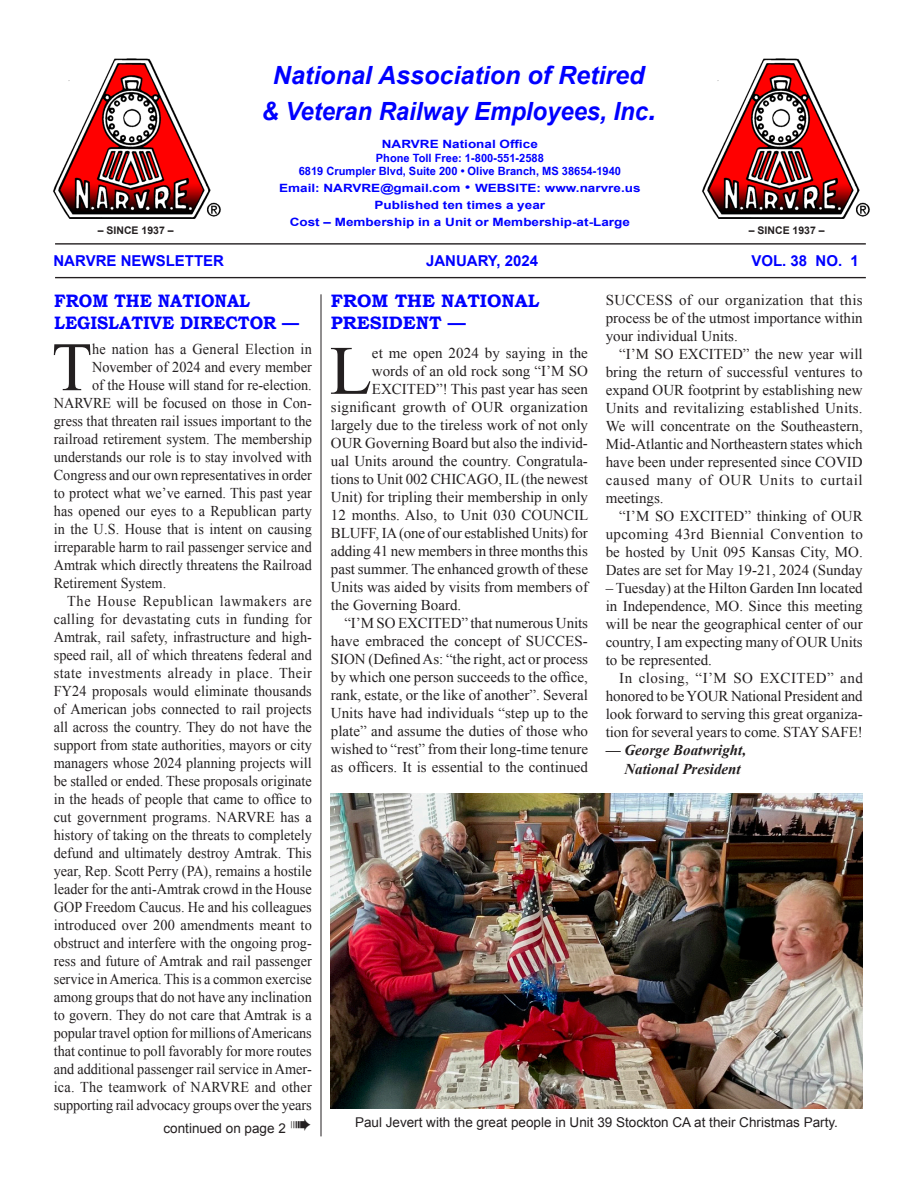
<style>
.page{position:relative;width:918px;height:1188px;background:#fff}
.page>*{position:absolute;margin:0;border:0;box-sizing:border-box;transform-origin:0 0}
.Plain_Text{font:69.3px "Times New Roman";color:#231f20;scale:.95 1}
.Plain_Text-2{font:69.3px "Times New Roman";color:#231f20}
.t1{font:italic 700 25.05px "Arial";color:#00f;scale:.95 1}
.t2{font:italic 700 25.05px "Arial";color:#00f}
.Plain_Text-3{font:700 18px "Bookman Old Style";color:#00f;scale:.94 1}
.Plain_Text-4{font:700 18px/21.6px "Bookman Old Style";color:#00f}
.Plain_Text-5{font:15px/18px "Times New Roman";color:#231f20;text-align:justify}
.Plain_Text-6{font:15px/18px "Times New Roman";color:#231f20;text-align:justify;scale:.95 1}
.t3{font:700 15px "Arial";color:#00f}
.Plain_Text-7{font:italic 700 15px "Times New Roman";color:#231f20}
.Plain_Text-8{font:15px "Times New Roman";letter-spacing:.02em;color:#231f20}
.Plain_Text-9{font:15px "Times New Roman";letter-spacing:.02em;color:#231f20;scale:.95 1}
.Plain_Text-10{font:13.5px "Arial";color:#231f20}
.Plain_Text-11{font:700 11.4px "Arial";color:#00f;scale:1.18 1}
.Plain_Text-12{font:700 11.4px "Arial Narrow";color:#00f;scale:1.18 1}
.t4{font:700 10.5px "Arial";color:#231f20}
.s1{font-size:29.7px}
.s2{font-weight:400;font-size:13.65px}
</style>
<div class="page">
<hr style="left:55px;top:243px;width:811px;height:2px;background:#231f20">
<hr style="left:55px;top:277px;width:811px;height:1px;background:#231f20">
<img style="left:702px;top:58px;width:168px;height:161px">
<img style="left:331px;top:793px;width:532px;height:315px">
<hr style="left:321px;top:294px;width:1px;height:842px;background:#231f20">
<img style="left:53px;top:58px;width:168px;height:161px">
<p class="t2" style="left:273px;top:59px;width:373px">National Association of Retired</p>
<p class="t1" style="left:262px;top:95px;width:416px">&amp; Veteran Railway Employees, Inc<span class="s1">.</span></p>
<p class="Plain_Text-11" style="left:382px;top:136px;width:134px">NARVRE National Office</p>
<p class="Plain_Text-12" style="left:376px;top:149px;width:144px">Phone Toll Free: 1-800-551-2588</p>
<p class="Plain_Text-12" style="left:299px;top:163px;width:275px">6819 Crumpler Blvd, Suite 200 • Olive Branch, MS 38654-1940</p>
<p class="Plain_Text-11" style="left:279px;top:180px;width:308px">Email: NARVRE@gmail.com <span class="s2">•</span> WEBSITE: www.narvre.us</p>
<p class="Plain_Text-11" style="left:375px;top:198px;width:146px">Published ten times a year</p>
<p class="Plain_Text-11" style="left:290px;top:214px;width:290px">Cost – Membership in a Unit or Membership-at-Large</p>
<p class="t4" style="left:98px;top:224px;width:77px">– SINCE 1937 –</p>
<p class="t4" style="left:749px;top:223px;width:77px">– SINCE 1937 –</p>
<p class="t3" style="left:53px;top:251px;width:172px">NARVRE NEWSLETTER</p>
<p class="t3" style="left:426px;top:251px;width:113px">JANUARY, 2024</p>
<p class="t3" style="left:751px;top:251px;width:109px">VOL. 38 NO. 1</p>
<p class="Plain_Text-3" style="left:54px;top:290px;width:210px">FROM THE NATIONAL</p>
<p class="Plain_Text-3" style="left:54px;top:312px;width:262px">LEGISLATIVE DIRECTOR —</p>
<p class="Plain_Text" style="left:52px;top:320px;width:44px">T</p>
<p class="Plain_Text-9" style="left:92px;top:339px;width:233px">he nation has a General Election in</p>
<p class="Plain_Text-6" style="left:92px;top:358px;width:233px">November of 2024 and every member</p>
<p class="Plain_Text-6" style="left:92px;top:376px;width:233px">of the House will stand for re-election.</p>
<p class="Plain_Text-6" style="left:54px;top:394px;width:273px">NARVRE will be focused on those in Con-</p>
<p class="Plain_Text-6" style="left:54px;top:412px;width:273px">gress that threaten rail issues important to the</p>
<p class="Plain_Text-6" style="left:54px;top:430px;width:273px">railroad retirement system. The membership</p>
<p class="Plain_Text-6" style="left:54px;top:448px;width:273px">understands our role is to stay involved with</p>
<p class="Plain_Text-6" style="left:54px;top:466px;width:273px">Congress and our own representatives in order</p>
<p class="Plain_Text-6" style="left:54px;top:484px;width:273px">to protect what we’ve earned. This past year</p>
<p class="Plain_Text-6" style="left:54px;top:502px;width:273px">has opened our eyes to a Republican party</p>
<p class="Plain_Text-6" style="left:54px;top:520px;width:273px">in the U.S. House that is intent on causing</p>
<p class="Plain_Text-6" style="left:54px;top:538px;width:273px">irreparable harm to rail passenger service and</p>
<p class="Plain_Text-6" style="left:54px;top:556px;width:273px">Amtrak which directly threatens the Railroad</p>
<p class="Plain_Text-6" style="left:54px;top:574px;width:120px">Retirement System.</p>
<p class="Plain_Text-6" style="left:54px;top:592px;width:273px;text-indent:14px">The House Republican lawmakers are calling for devastating cuts in funding for Amtrak, rail safety, infrastructure and high&shy;speed rail, all of which threatens federal and state investments already in place. Their FY24 proposals would eliminate thousands of American jobs connected to rail projects all across the country. They do not have the support from state authorities, mayors or city managers whose 2024 planning projects will be stalled or ended. These proposals originate in the heads of people that came to office to cut government programs. NARVRE has a history of taking on the threats to completely defund and ultimately destroy Amtrak. This year, Rep. Scott Perry (PA), remains a hostile leader for the anti-Amtrak crowd in the House GOP Freedom Caucus. He and his colleagues introduced over 200 amendments meant to obstruct and interfere with the ongoing prog&shy;ress and future of Amtrak and rail passenger service in America. This is a common exercise among groups that do not have any inclination to govern. They do not care that Amtrak is a popular travel option for millions of Americans that continue to poll favorably for more routes and additional passenger rail service in Amer&shy;ica. The teamwork of NARVRE and other supporting rail advocacy groups over the years</p>
<p class="Plain_Text-4" style="left:331px;top:290px;width:210px">FROM THE NATIONAL<br>PRESIDENT —</p>
<p class="Plain_Text-2" style="left:330px;top:324px;width:44px">L</p>
<p class="Plain_Text-5" style="left:372px;top:344px;width:218px">et me open 2024 by saying in the</p>
<p class="Plain_Text-5" style="left:372px;top:362px;width:218px">words of an old rock song “I’M SO</p>
<p class="Plain_Text-5" style="left:372px;top:380px;width:218px">EXCITED”! This past year has seen</p>
<p class="Plain_Text-8" style="left:331px;top:397px;width:259px">significant growth of OUR organization</p>
<p class="Plain_Text-5" style="left:331px;top:416px;width:259px">largely due to the tireless work of not only</p>
<p class="Plain_Text-5" style="left:331px;top:434px;width:259px">OUR Governing Board but also the individ-</p>
<p class="Plain_Text-5" style="left:331px;top:452px;width:259px">ual Units around the country. Congratula-</p>
<p class="Plain_Text-5" style="left:331px;top:470px;width:259px">tions to Unit 002 CHICAGO, IL (the newest</p>
<p class="Plain_Text-5" style="left:331px;top:488px;width:259px">Unit) for tripling their membership in only</p>
<p class="Plain_Text-5" style="left:331px;top:506px;width:259px">12 months. Also, to Unit 030 COUNCIL</p>
<p class="Plain_Text-5" style="left:331px;top:524px;width:259px">BLUFF, IA (one of our established Units) for</p>
<p class="Plain_Text-5" style="left:331px;top:542px;width:258px">adding 41 new members in three months this</p>
<p class="Plain_Text-5" style="left:331px;top:560px;width:259px">past summer. The enhanced growth of these</p>
<p class="Plain_Text-5" style="left:331px;top:578px;width:259px">Units was aided by visits from members of</p>
<p class="Plain_Text-5" style="left:331px;top:596px;width:132px">the Governing Board.</p>
<p class="Plain_Text-5" style="left:331px;top:614px;width:259px;text-indent:14px">“I’M SO EXCITED” that numerous Units have embraced the concept of SUCCES-SION (Defined As: “the right, act or process by which one person succeeds to the office, rank, estate, or the like of another”. Several Units have had individuals “step up to the plate” and assume the duties of those who wished to “rest” from their long-time tenure as officers. It is essential to the continued</p>
<p class="Plain_Text-5" style="left:606px;top:290px;width:259px">SUCCESS of our organization that this process be of the utmost importance within your individual Units.</p>
<p class="Plain_Text-5" style="left:606px;top:344px;width:259px;text-indent:14px">“I’M SO EXCITED” the new year will bring the return of successful ventures to expand OUR footprint by establishing new Units and revitalizing established Units.<br>We will concentrate on the Southeastern, Mid-Atlantic and Northeastern states which have been under represented since COVID caused many of OUR Units to curtail meetings.</p>
<p class="Plain_Text-5" style="left:606px;top:506px;width:259px;text-indent:14px">“I’M SO EXCITED” thinking of OUR upcoming 43rd Biennial Convention to be hosted by Unit 095 Kansas City, MO.<br>Dates are set for May 19-21, 2024 (Sunday</p>
<p class="Plain_Text-5" style="left:606px;top:578px;width:259px">– Tuesday) at the Hilton Garden Inn located in Independence, MO. Since this meeting will be near the geographical center of our country, I am expecting many of OUR Units to be represented.</p>
<p class="Plain_Text-5" style="left:606px;top:668px;width:259px;text-indent:14px">In closing, “I’M SO EXCITED” and honored to be YOUR National President and look forward to serving this great organiza&shy;tion for several years to come. STAY SAFE!</p>
<p class="Plain_Text-7" style="left:606px;top:740px;width:142px">— George Boatwright,</p>
<p class="Plain_Text-7" style="left:624px;top:758px;width:118px">National President</p>
<p class="Plain_Text-10" style="left:164px;top:1119px;width:149px">continued on page 2 ➠</p>
<p class="Plain_Text-10" style="left:355px;top:1113px;width:484px">Paul Jevert with the great people in Unit 39 Stockton CA at their Christmas Party.</p>
</div>
